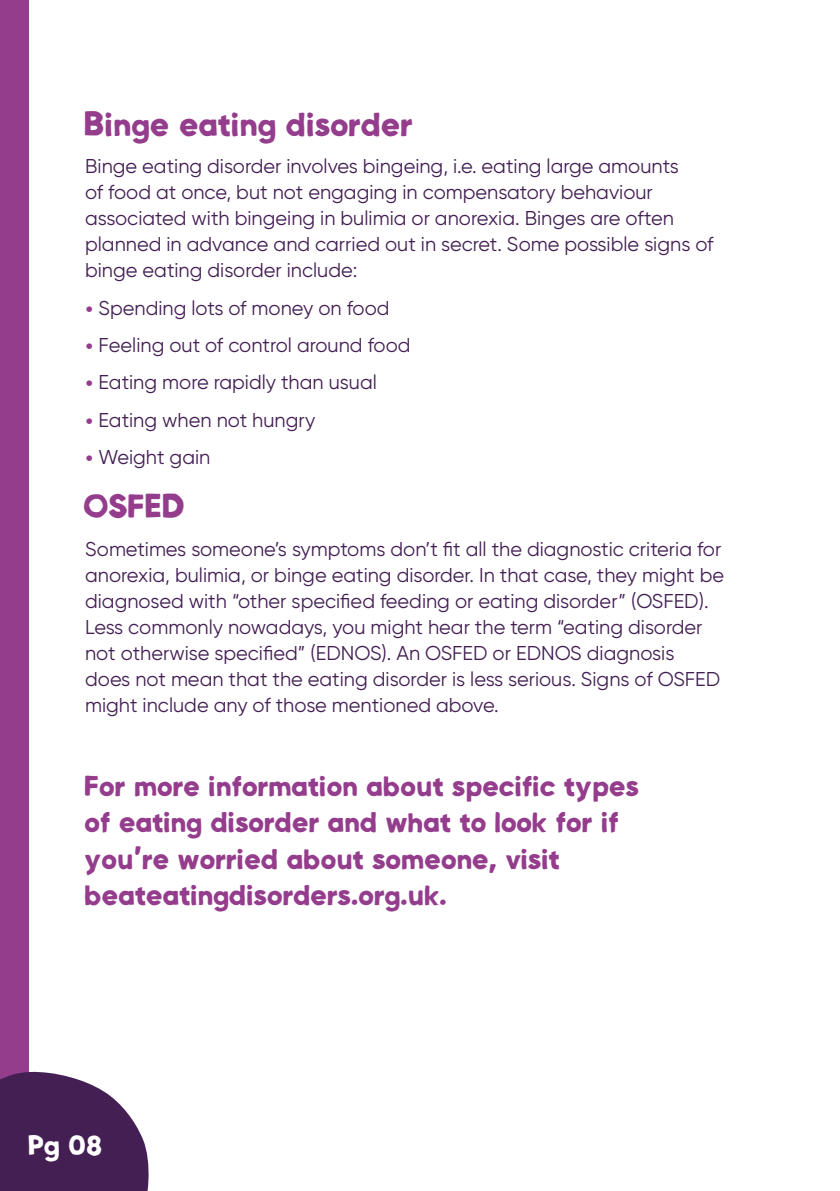
<style>
.page{position:relative;width:840px;height:1191px;background:#fff}
.page>*{position:absolute;margin:0;border:0;box-sizing:border-box;transform-origin:0 0}
.t1{font:28px "Beat Display";color:#953d8d}
.t2{font:24px/36px "Beat Display";color:#953d8d}
.t3{font:24px "Beat Display";color:#fff}
.t4{font:20px/26px "Gilroy";color:#431f53}
.s1{font-size:28px;color:#953d8d}
</style>
<div class="page">
<div style="left:0;top:0;width:28px;height:1191px;background:#953d8d"></div>
<svg style="left:0;top:1071px;width:149px;height:120px"></svg>
<h1 class="t1" style="left:85px;top:102px;width:330px">Binge eating disorder</h1>
<p class="t4" style="left:85px;top:153px;width:629px">Binge eating disorder involves bingeing, i.e. eating large amounts<br>of food at once, but not engaging in compensatory behaviour associated with bingeing in bulimia or anorexia. Binges are often planned in advance and carried out in secret. Some possible signs of binge eating disorder include:</p>
<p class="t4" style="left:85px;top:294px;width:306px"><span class="s1">•</span> Spending lots of money on food</p>
<p class="t4" style="left:85px;top:332px;width:327px"><span class="s1">•</span> Feeling out of control around food</p>
<p class="t4" style="left:85px;top:369px;width:293px"><span class="s1">•</span> Eating more rapidly than usual</p>
<p class="t4" style="left:85px;top:406px;width:231px"><span class="s1">•</span> Eating when not hungry</p>
<p class="t4" style="left:85px;top:444px;width:127px"><span class="s1">•</span> Weight gain</p>
<h1 class="t1" style="left:85px;top:484px;width:102px">OSFED</h1>
<p class="t4" style="left:85px;top:535px;width:640px">Sometimes someone’s symptoms don’t fit all the diagnostic criteria for anorexia, bulimia, or binge eating disorder. In that case, they might be diagnosed with “other specified feeding or eating disorder” (OSFED).<br>Less commonly nowadays, you might hear the term “eating disorder not otherwise specified” (EDNOS). An OSFED or EDNOS diagnosis does not mean that the eating disorder is less serious. Signs of OSFED might include any of those mentioned above.</p>
<p class="t2" style="left:85px;top:767px;width:555px">For more information about specific types of eating disorder and what to look for if you're worried about someone, visit beateatingdisorders.org.uk.</p>
<p class="t3" style="left:29px;top:1125px;width:76px">Pg 08</p>
</div>
